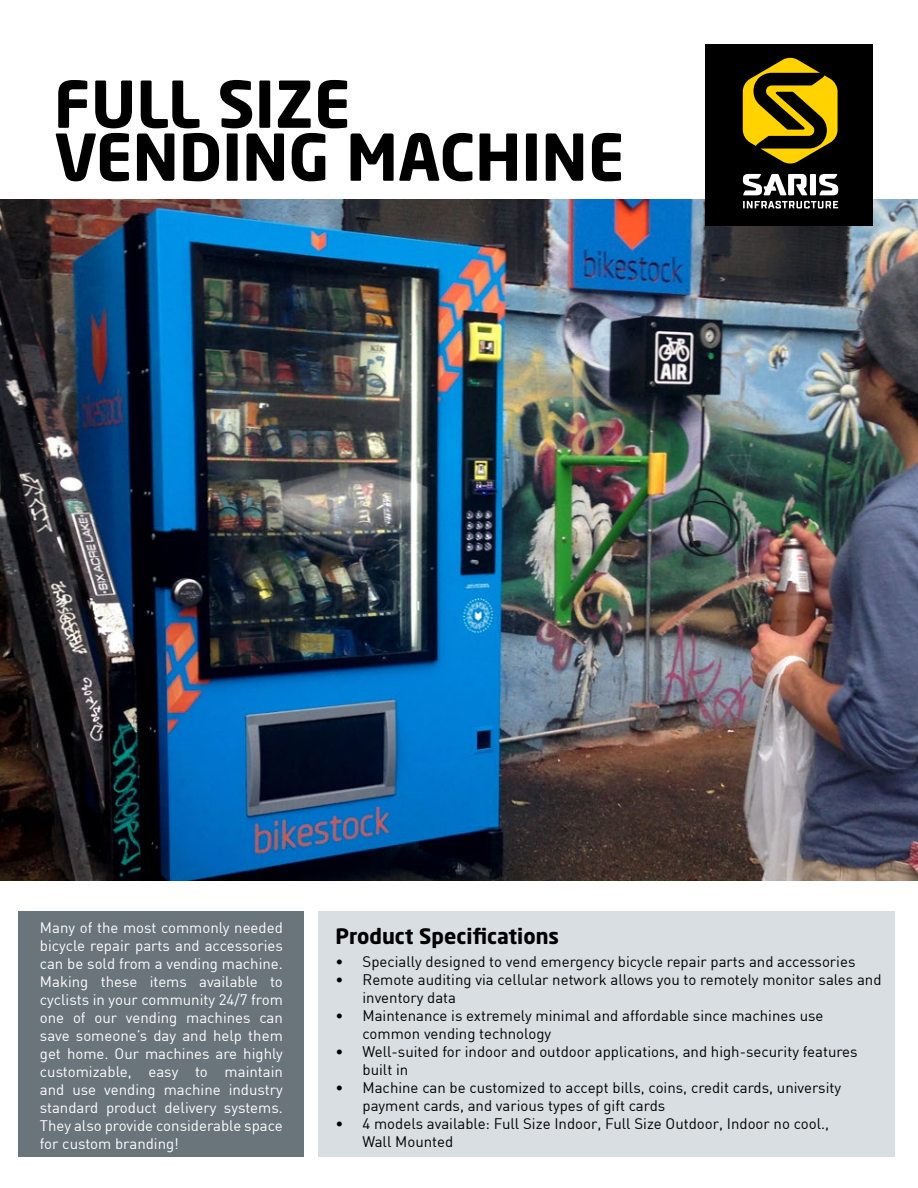
<style>
.page{position:relative;width:918px;height:1188px;background:#fff}
.page>*{position:absolute;margin:0;border:0;box-sizing:border-box;transform-origin:0 0}
.t1{font:700 63.6px/52.9px "Neo Sans Std";color:#000}
.t2{font:700 21px "Neo Sans Std";color:#000}
.t3{font:15px/18px "DIN";color:#000}
.t4{font:15px/18px "DIN";color:#fff;text-align:justify}
</style>
<div class="page">
<img style="left:0;top:199px;width:918px;height:681px">
<div style="left:319px;top:912px;width:576px;height:245px;background:#d9dee2"></div>
<div style="left:18px;top:912px;width:285px;height:245px;background:#6a747b"></div>
<div style="left:705px;top:44px;width:168px;height:182px;background:#000"></div>
<svg style="left:743px;top:58px;width:95px;height:106px"></svg>
<div style="left:810px;top:174px;width:6px;height:21px;background:#fff"></div>
<svg style="left:819px;top:174px;width:19px;height:21px"></svg>
<svg style="left:743px;top:174px;width:64px;height:21px"></svg>
<svg style="left:743px;top:201px;width:95px;height:7px"></svg>
<h1 class="t1" style="left:54px;top:76px;width:572px">FULL SIZE<br>VENDING MACHINE</h1>
<p class="t4" style="left:40px;top:918px;width:245px">Many of the most commonly needed bicycle repair parts and accessories can be sold from a vending machine.<br>Making these items available to cyclists in your community 24/7 from one of our vending machines can save someone’s day and help them get home. Our machines are highly customizable, easy to maintain and use vending machine industry standard product delivery systems.<br>They also provide considerable space for custom branding!</p>
<h2 class="t2" style="left:336px;top:923px;width:225px">Product Specifications</h2>
<p class="t3" style="left:336px;top:952px;width:521px">• Specially designed to vend emergency bicycle repair parts and accessories</p>
<p class="t3" style="left:363px;top:970px;width:521px;text-indent:-27px">• Remote auditing via cellular network allows you to remotely monitor sales and inventory data</p>
<p class="t3" style="left:363px;top:1006px;width:462px;text-indent:-27px">• Maintenance is extremely minimal and affordable since machines use common vending technology</p>
<p class="t3" style="left:363px;top:1042px;width:497px;text-indent:-27px">• Well-suited for indoor and outdoor applications, and high-security features built in</p>
<p class="t3" style="left:363px;top:1078px;width:480px;text-indent:-27px">• Machine can be customized to accept bills, coins, credit cards, university payment cards, and various types of gift cards</p>
<p class="t3" style="left:363px;top:1114px;width:468px;text-indent:-27px">• 4 models available: Full Size Indoor, Full Size Outdoor, Indoor no cool.,<br>Wall Mounted</p>
</div>
